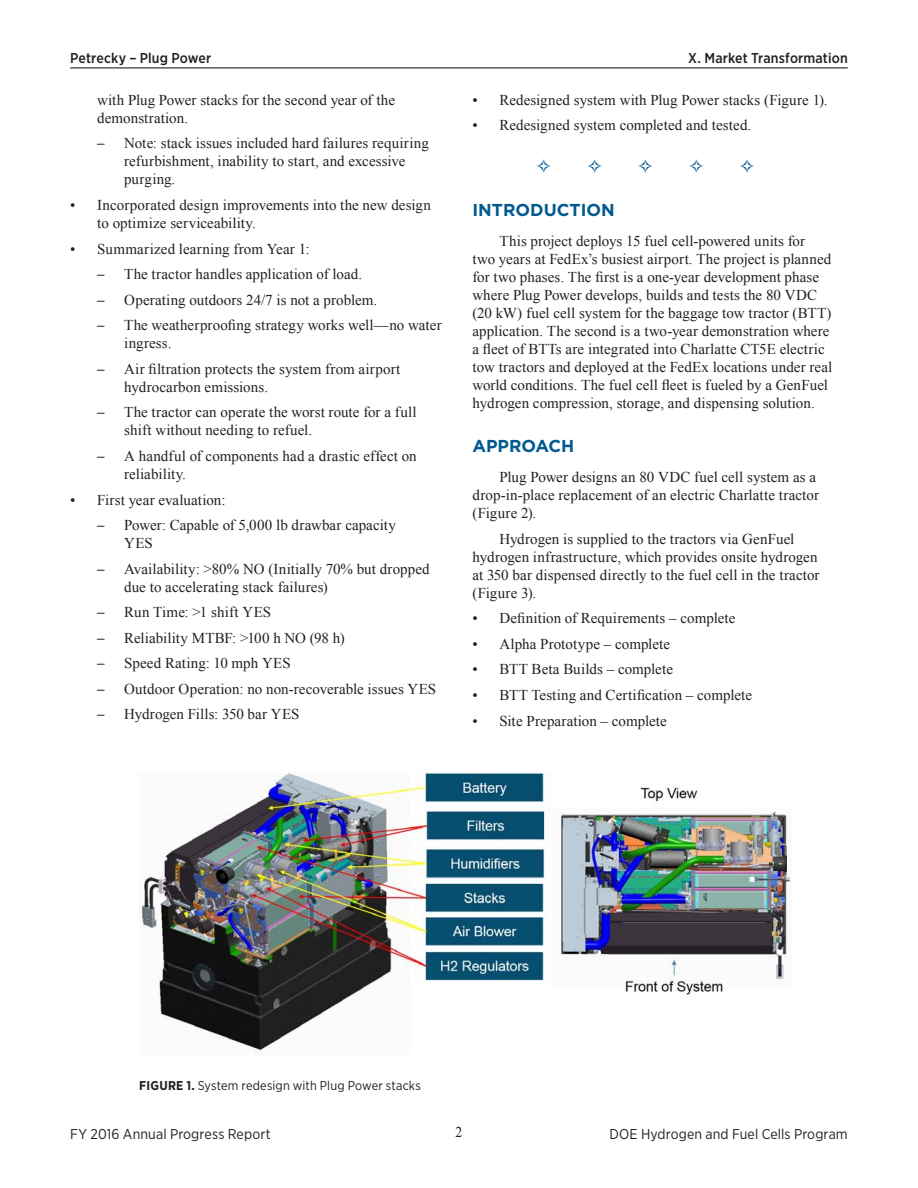
<style>
.page{position:relative;width:918px;height:1188px;background:#fff}
.page>*{position:absolute;margin:0;border:0;box-sizing:border-box;transform-origin:0 0}
._1_Object_Head_Blue{font:700 17.25px "Gotham";color:#005990}
._1_Body_text{font:15px/18px "Times New Roman";letter-spacing:.005em;color:#231f20}
._1_Body_text-2{font:15px "Times New Roman";letter-spacing:.005em;color:#231f20;scale:.9 1}
.t1{font:14.25px "Gotham Narrow";letter-spacing:.01em;color:#231f20}
.t2{font:500 14.25px "Gotham Narrow";letter-spacing:.005em;color:#231f20}
._1_FigureTitle{font:12.75px "Gotham Narrow";letter-spacing:.01em;color:#231f20}
.s1{font-family:"Zurich BT"}
.s2{font-weight:700}
</style>
<div class="page">
<hr style="left:70px;top:67px;width:778px;height:1px;background:#231f20">
<img style="left:139px;top:773px;width:651px;height:281px">
<p class="t2" style="left:70px;top:49px;width:143px">Petrecky – Plug Power</p>
<p class="t2" style="left:688px;top:49px;width:161px">X. Market Transformation</p>
<p class="_1_Body_text" style="left:97px;top:91px;width:299px">with Plug Power stacks for the second year of the demonstration.</p>
<p class="_1_Body_text" style="left:124px;top:134px;width:306px;text-indent:-27px"><span class="s1">–</span> Note: stack issues included hard failures requiring refurbishment, inability to start, and excessive purging.</p>
<p class="_1_Body_text" style="left:97px;top:196px;width:335px;text-indent:-27px">• Incorporated design improvements into the new design to optimize serviceability.</p>
<p class="_1_Body_text" style="left:70px;top:239px;width:241px">• Summarized learning from Year 1:</p>
<p class="_1_Body_text" style="left:97px;top:265px;width:267px"><span class="s1">–</span> The tractor handles application of load.</p>
<p class="_1_Body_text" style="left:97px;top:290px;width:282px"><span class="s1">–</span> Operating outdoors 24/7 is not a problem.</p>
<p class="_1_Body_text" style="left:124px;top:316px;width:319px;text-indent:-27px"><span class="s1">–</span> The weatherproofing strategy works well—no water ingress.</p>
<p class="_1_Body_text" style="left:124px;top:360px;width:278px;text-indent:-27px"><span class="s1">–</span> Air filtration protects the system from airport hydrocarbon emissions.</p>
<p class="_1_Body_text" style="left:124px;top:403px;width:294px;text-indent:-27px"><span class="s1">–</span> The tractor can operate the worst route for a full shift without needing to refuel.</p>
<p class="_1_Body_text" style="left:124px;top:447px;width:294px;text-indent:-27px"><span class="s1">–</span> A handful of components had a drastic effect on reliability.</p>
<p class="_1_Body_text" style="left:70px;top:490px;width:157px">• First year evaluation:</p>
<p class="_1_Body_text" style="left:124px;top:516px;width:273px;text-indent:-27px"><span class="s1">–</span> Power: Capable of 5,000 lb drawbar capacity<br>YES</p>
<p class="_1_Body_text" style="left:124px;top:559px;width:307px;text-indent:-27px"><span class="s1">–</span> Availability: &gt;80% NO (Initially 70% but dropped due to accelerating stack failures)</p>
<p class="_1_Body_text" style="left:97px;top:603px;width:176px"><span class="s1">–</span> Run Time: &gt;1 shift YES</p>
<p class="_1_Body_text" style="left:97px;top:628px;width:249px"><span class="s1">–</span> Reliability MTBF: &gt;100 h NO (98 h)</p>
<p class="_1_Body_text" style="left:97px;top:654px;width:195px"><span class="s1">–</span> Speed Rating: 10 mph YES</p>
<p class="_1_Body_text" style="left:97px;top:680px;width:341px"><span class="s1">–</span> Outdoor Operation: no non-recoverable issues YES</p>
<p class="_1_Body_text" style="left:97px;top:705px;width:204px"><span class="s1">–</span> Hydrogen Fills: 350 bar YES</p>
<p class="_1_Body_text" style="left:472px;top:91px;width:357px">• Redesigned system with Plug Power stacks (Figure 1).</p>
<p class="_1_Body_text" style="left:472px;top:116px;width:280px">• Redesigned system completed and tested.</p>
<p class="_1_Object_Head_Blue" style="left:472px;top:198px;width:144px">INTRODUCTION</p>
<p class="_1_Body_text" style="left:472px;top:232px;width:361px;text-indent:27px">This project deploys 15 fuel cell-powered units for<br>two years at FedEx’s busiest airport. The project is planned for two phases. The first is a one-year development phase where Plug Power develops, builds and tests the 80 VDC (20 kW) fuel cell system for the baggage tow tractor (BTT) application. The second is a two-year demonstration where a fleet of BTTs are integrated into Charlatte CT5E electric tow tractors and deployed at the FedEx locations under real world conditions. The fuel cell fleet is fueled by a GenFuel hydrogen compression, storage, and dispensing solution.</p>
<p class="_1_Object_Head_Blue" style="left:472px;top:435px;width:103px">APPROACH</p>
<p class="_1_Body_text" style="left:472px;top:468px;width:348px;text-indent:27px">Plug Power designs an 80 VDC fuel cell system as a drop-in-place replacement of an electric Charlatte tractor (Figure 2).</p>
<p class="_1_Body_text" style="left:472px;top:529px;width:349px;text-indent:27px">Hydrogen is supplied to the tractors via GenFuel hydrogen infrastructure, which provides onsite hydrogen at 350 bar dispensed directly to the fuel cell in the tractor (Figure 3).</p>
<p class="_1_Body_text" style="left:472px;top:609px;width:264px">• Definition of Requirements – complete</p>
<p class="_1_Body_text" style="left:472px;top:635px;width:199px">• Alpha Prototype – complete</p>
<p class="_1_Body_text" style="left:472px;top:660px;width:202px">• BTT Beta Builds – complete</p>
<p class="_1_Body_text" style="left:472px;top:686px;width:281px">• BTT Testing and Certification – complete</p>
<p class="_1_Body_text" style="left:472px;top:711px;width:196px">• Site Preparation – complete</p>
<p class="_1_FigureTitle" style="left:139px;top:1078px;width:283px"><span class="s2">FIGURE 1.</span> System redesign with Plug Power stacks</p>
<p class="t1" style="left:70px;top:1125px;width:202px">FY 2016 Annual Progress Report</p>
<p class="_1_Body_text-2" style="left:456px;top:1122px;width:9px">2</p>
<p class="t1" style="left:610px;top:1125px;width:240px">DOE Hydrogen and Fuel Cells Program</p>
</div>
